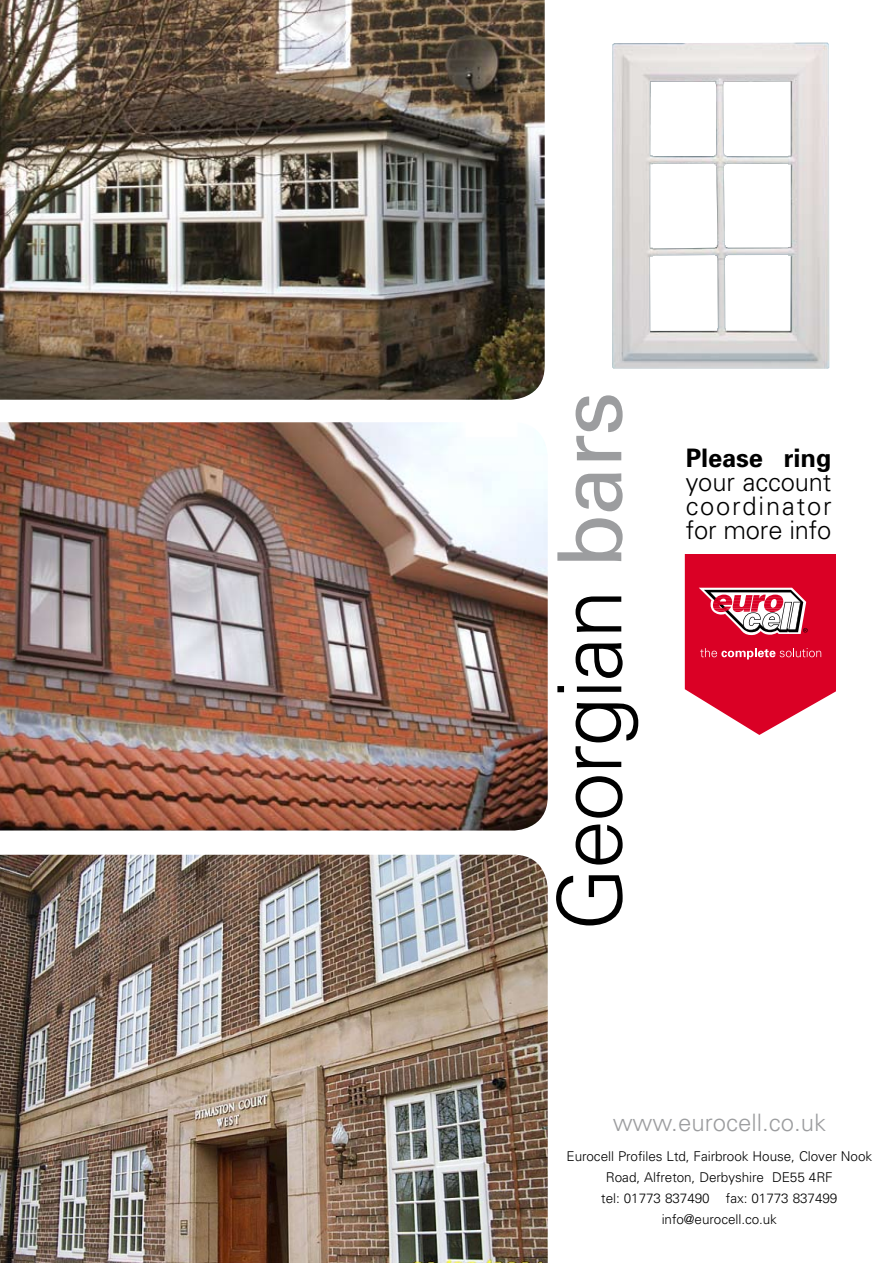
<style>
.page{position:relative;width:893px;height:1263px;background:#fff}
.page>*{position:absolute;margin:0;border:0;box-sizing:border-box;transform-origin:0 0}
.t1{font:300 88.5px "Univers";letter-spacing:-.02em;color:#000}
.t2{font:300 25.5px/24px "Univers";letter-spacing:-.005em;color:#000;text-align:justify}
.t3{font:700 25.5px "Univers";letter-spacing:-.005em;color:#000}
.t4{font:300 24px "Univers";color:#9c9d9f}
.t5{font:300 13.5px/21px "Univers";letter-spacing:-.005em;color:#000;text-align:center}
.s1{font-weight:400;color:#9c9d9f}
</style>
<div class="page">
<svg style="left:685px;top:554px;width:151px;height:181px"></svg>
<img style="left:0;top:0;width:545px;height:400px">
<img style="left:0;top:422px;width:548px;height:408px">
<img style="left:0;top:855px;width:548px;height:408px">
<img style="left:612px;top:43px;width:217px;height:326px">
<h1 class="t1" style="left:537px;top:931px;width:541px;rotate:-90deg">Georgian <span class="s1">bars</span></h1>
<h2 class="t3" style="left:686px;top:441px;width:147px">Please ring</h2>
<h2 class="t2" style="left:686px;top:469px;width:147px">your account coordinator for more info</h2>
<h3 class="t4" style="left:613px;top:1108px;width:215px">www.eurocell.co.uk</h3>
<p class="t5" style="left:566px;top:1145px;width:307px">Eurocell Profiles Ltd, Fairbrook House, Clover Nook Road, Alfreton, Derbyshire DE55 4RF<br>tel: 01773 837490 fax: 01773 837499 info@eurocell.co.uk</p>
</div>
